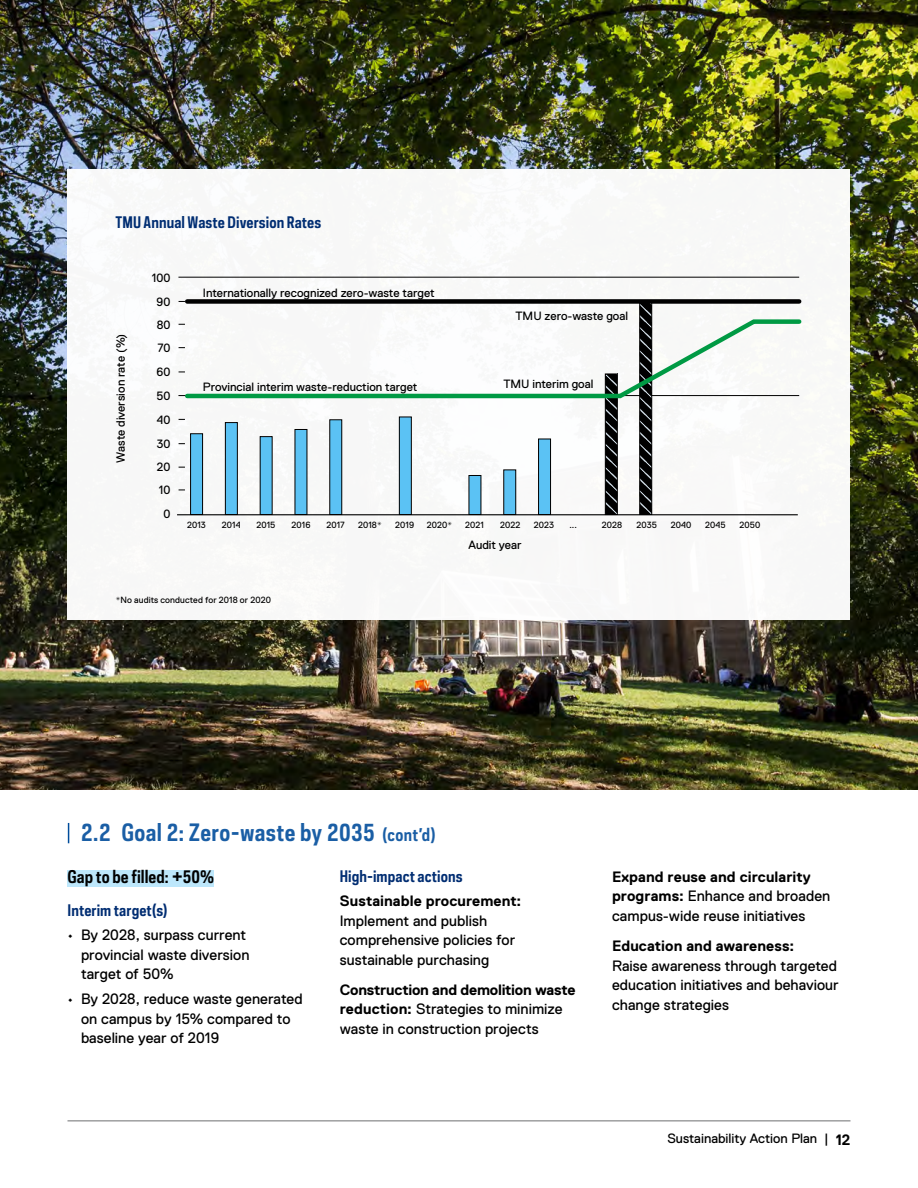
<style>
.page{position:relative;width:918px;height:1188px;background:#fff}
.page>*{position:absolute;margin:0;border:0;box-sizing:border-box;transform-origin:0 0}
.t1{font:700 22.5px "Polaris Condensed";letter-spacing:.015em;color:#1a5ea5}
.H3_-_subs_blue{font:700 16.5px "Polaris Condensed";color:#000}
.body_-_bold___regular{font:15px/19.5px "Replica Std";letter-spacing:.005em;color:#000}
.bullet{font:15px/19.5px "Replica Std";color:#000}
.t2{font:700 15px "Polaris Condensed";letter-spacing:.005em;color:#002d72}
.t3{font:13.5px "Replica Std";color:#000}
.t4{font:12px/23.5px "Replica Std";color:#000;text-align:justify}
.t5{font:9px "Replica Std";letter-spacing:.01em;color:#000}
.s1{font-size:16.5px}
.s2{font-weight:700}
.s3{font-weight:700;font-size:15px}
</style>
<div class="page">
<img style="left:0;top:0;width:918px;height:789px">
<div style="left:68px;top:169px;width:782px;height:451px;background:#f8f8f7"></div>
<hr style="left:177px;top:514px;width:621px;height:1px;background:#000">
<hr style="left:178px;top:395px;width:621px;height:1px;background:#000">
<hr style="left:178px;top:277px;width:621px;height:1px;background:#000">
<div style="left:191px;top:434px;width:12px;height:81px;background:#5bc2f4"></div>
<div style="left:190px;top:433px;width:13px;height:82px;border:1px solid #000"></div>
<div style="left:225px;top:423px;width:12px;height:92px;background:#5bc2f4"></div>
<div style="left:225px;top:422px;width:13px;height:93px;border:1px solid #000"></div>
<div style="left:260px;top:437px;width:12px;height:78px;background:#5bc2f4"></div>
<div style="left:295px;top:429px;width:12px;height:86px;background:#5bc2f4"></div>
<div style="left:330px;top:420px;width:12px;height:95px;background:#5bc2f4"></div>
<div style="left:399px;top:417px;width:12px;height:98px;background:#5bc2f4"></div>
<div style="left:399px;top:417px;width:13px;height:98px;border:1px solid #000"></div>
<div style="left:469px;top:475px;width:12px;height:40px;background:#5bc2f4"></div>
<div style="left:504px;top:470px;width:12px;height:45px;background:#5bc2f4"></div>
<div style="left:503px;top:470px;width:13px;height:45px;border:1px solid #000"></div>
<div style="left:539px;top:439px;width:12px;height:76px;background:#5bc2f4"></div>
<div style="left:538px;top:439px;width:13px;height:76px;border:1px solid #000"></div>
<svg style="left:607px;top:400px;width:9px;height:113px"></svg>
<div style="left:605px;top:374px;width:13px;height:141px;border:1px solid #000"></div>
<svg style="left:641px;top:304px;width:9px;height:209px"></svg>
<div style="left:639px;top:301px;width:13px;height:214px;border:1px solid #000"></div>
<div style="left:187px;top:299px;width:612px;height:5px;background:#000"></div>
<svg style="left:183px;top:317px;width:619px;height:83px"></svg>
<svg style="left:68px;top:823px;width:1px;height:20px"></svg>
<div style="left:68px;top:870px;width:146px;height:17px;background:#bde7fb"></div>
<hr style="left:68px;top:1120px;width:782px;height:1px;background:#6d6e71">
<p class="t2" style="left:115px;top:212px;width:207px">TMU Annual Waste Diversion Rates</p>
<p class="t4" style="left:109px;top:463px;width:131px;rotate:-90deg">Waste diversion rate (%)</p>
<p class="t4" style="left:152px;top:265px;width:20px;line-height:24.3px;text-align:center">100<br>90</p>
<p class="t4" style="left:157px;top:313px;width:15px">80<br>70<br>60</p>
<p class="t4" style="left:157px;top:384px;width:15px">50<br>40<br>30<br>20<br>10</p>
<p class="t4" style="left:164px;top:502px;width:8px">0</p>
<p class="t4" style="left:203px;top:281px;width:233px">Internationally recognized zero-waste target</p>
<p class="t4" style="left:203px;top:376px;width:216px">Provincial interim waste-reduction target</p>
<p class="t4" style="left:515px;top:304px;width:114px">TMU zero-waste goal</p>
<p class="t4" style="left:503px;top:373px;width:92px">TMU interim goal</p>
<p class="t5" style="left:187px;top:520px;width:20px">2013</p>
<p class="t5" style="left:222px;top:520px;width:20px">2014</p>
<p class="t5" style="left:256px;top:520px;width:21px">2015</p>
<p class="t5" style="left:291px;top:520px;width:21px">2016</p>
<p class="t5" style="left:326px;top:520px;width:20px">2017</p>
<p class="t5" style="left:358px;top:520px;width:26px">2018*</p>
<p class="t5" style="left:395px;top:520px;width:21px">2019</p>
<p class="t5" style="left:427px;top:520px;width:27px">2020*</p>
<p class="t5" style="left:465px;top:520px;width:20px">2021</p>
<p class="t5" style="left:500px;top:520px;width:22px">2022</p>
<p class="t5" style="left:534px;top:520px;width:22px">2023</p>
<p class="t5" style="left:570px;top:520px;width:9px">...</p>
<p class="t5" style="left:602px;top:520px;width:22px">2028</p>
<p class="t5" style="left:636px;top:520px;width:22px">2035</p>
<p class="t5" style="left:671px;top:520px;width:22px">2040</p>
<p class="t5" style="left:705px;top:520px;width:22px">2045</p>
<p class="t5" style="left:740px;top:520px;width:22px">2050</p>
<p class="t5" style="left:115px;top:594px;width:157px">*No audits conducted for 2018 or 2020</p>
<p class="t4" style="left:468px;top:533px;width:55px">Audit year</p>
<h1 class="t1" style="left:81px;top:817px;width:356px">2.2 Goal 2: Zero-waste by 2035 <span class="s1">(cont’d)</span></h1>
<h3 class="H3_-_subs_blue" style="left:68px;top:866px;width:148px">Gap to be filled: +50%</h3>
<h4 class="t2" style="left:68px;top:901px;width:102px">Interim target(s)</h4>
<p class="bullet" style="left:81px;top:925px;width:170px;text-indent:-14px">• By 2028, surpass current provincial waste diversion target of 50%</p>
<p class="bullet" style="left:81px;top:989px;width:223px;text-indent:-14px">• By 2028, reduce waste generated on campus by 15% compared to baseline year of 2019</p>
<h4 class="t2" style="left:340px;top:866px;width:124px">High-impact actions</h4>
<p class="body_-_bold___regular" style="left:340px;top:891px;width:183px"><span class="s2">Sustainable procurement:<br></span>Implement and publish comprehensive policies for sustainable purchasing</p>
<p class="body_-_bold___regular" style="left:340px;top:980px;width:237px"><span class="s2">Construction and demolition waste reduction:</span> Strategies to minimize waste in construction projects</p>
<p class="body_-_bold___regular" style="left:612px;top:867px;width:220px"><span class="s2">Expand reuse and circularity programs:</span> Enhance and broaden campus-wide reuse initiatives</p>
<p class="body_-_bold___regular" style="left:612px;top:936px;width:228px"><span class="s2">Education and awareness:<br></span>Raise awareness through targeted education initiatives and behaviour change strategies</p>
<p class="t3" style="left:667px;top:1131px;width:185px">Sustainability Action Plan | <span class="s3">12</span></p>
</div>
